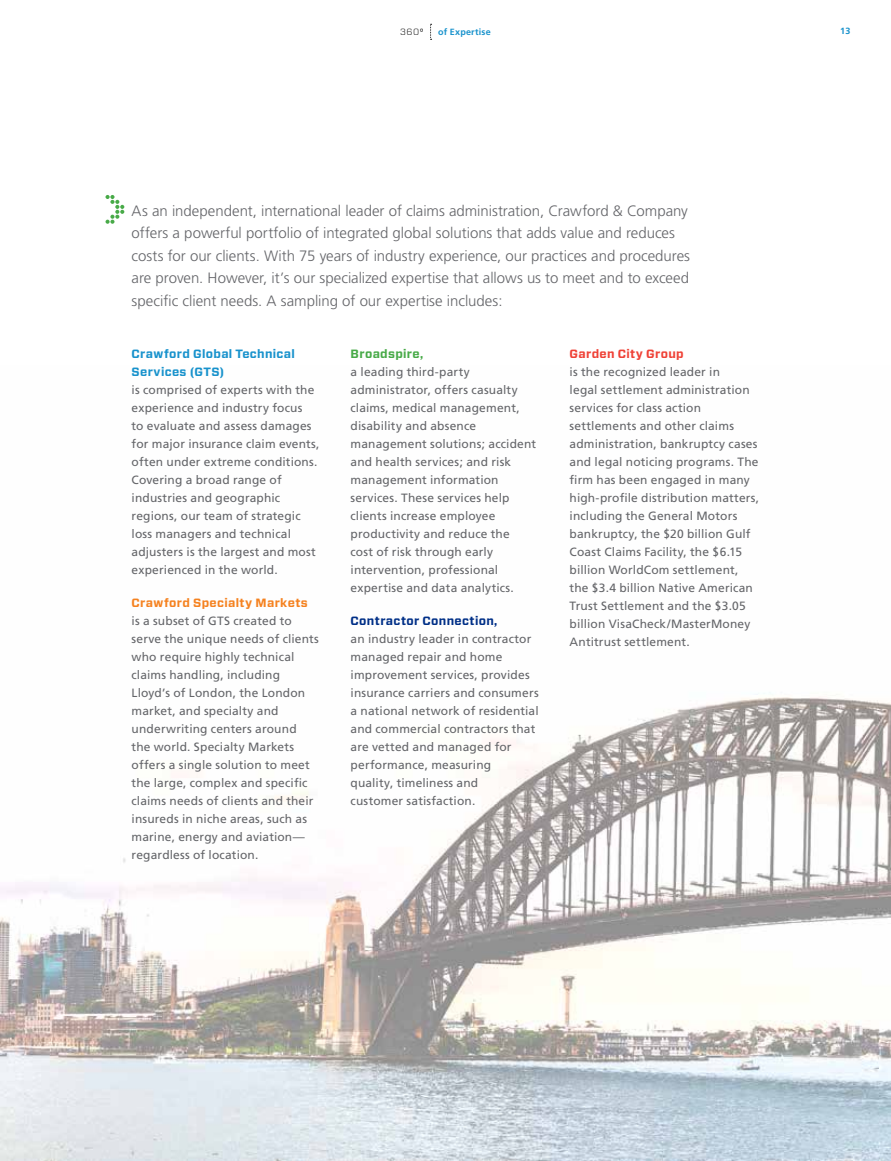
<style>
.page{position:relative;width:891px;height:1161px;background:#fff}
.page>*{position:absolute;margin:0;border:0;box-sizing:border-box;transform-origin:0 0}
.t1{font:300 15px/22.5px "Frutiger";color:#646569}
.t2{font:12px/18px "Frutiger";letter-spacing:.01em;color:#646569}
.t3{font:700 9px "Frutiger";letter-spacing:.025em;color:#1892cc}
.t4{font:300 9px "Forza";color:#000}
.s1{font-weight:400}
.s2{font-family:"Forza";font-weight:700;color:#1892cc}
.s3{font-family:"Forza";font-weight:700;color:#f58220}
.s4{font-family:"Forza";font-weight:700;color:#48aa48}
.s5{font-family:"Forza";font-weight:700;color:#002f87}
.s6{font-family:"Forza";font-weight:700;color:#ef4136}
</style>
<div class="page">
<img style="left:0;top:694px;width:891px;height:467px">
<svg style="left:430px;top:24px;width:2px;height:16px"></svg>
<svg style="left:106px;top:195px;width:18px;height:29px"></svg>
<p class="t4" style="left:400px;top:26px;width:25px">360<span class="s1">°</span></p>
<p class="t3" style="left:438px;top:27px;width:54px">of Expertise</p>
<p class="t3" style="left:840px;top:26px;width:12px">13</p>
<p class="t1" style="left:132px;top:199px;width:560px">As an independent, international leader of claims administration, Crawford &amp; Company offers a powerful portfolio of integrated global solutions that adds value and reduces costs for our clients. With 75 years of industry experience, our practices and procedures are proven. However, it’s our specialized expertise that allows us to meet and to exceed specific client needs. A sampling of our expertise includes:</p>
<p class="t2" style="left:132px;top:345px;width:189px"><span class="s2">Crawford Global Technical<br>Services (GTS)<br></span>is comprised of experts with the experience and industry focus<br>to evaluate and assess damages for major insurance claim events, often under extreme conditions.<br>Covering a broad range of industries and geographic regions, our team of strategic loss managers and technical adjusters is the largest and most experienced in the world.</p>
<p class="t2" style="left:132px;top:594px;width:189px"><span class="s3">Crawford Specialty Markets </span>is a subset of GTS created to serve the unique needs of clients who require highly technical claims handling, including<br>Lloyd’s of London, the London market, and specialty and underwriting centers around<br>the world. Specialty Markets offers a single solution to meet the large, complex and specific claims needs of clients and their insureds in niche areas, such as marine, energy and aviation— regardless of location.</p>
<p class="t2" style="left:351px;top:345px;width:187px"><span class="s4">Broadspire,<br></span>a leading third-party administrator, offers casualty claims, medical management, disability and absence management solutions; accident and health services; and risk management information services. These services help clients increase employee productivity and reduce the<br>cost of risk through early intervention, professional expertise and data analytics.</p>
<p class="t2" style="left:351px;top:612px;width:190px"><span class="s5">Contractor Connection,<br></span>an industry leader in contractor managed repair and home improvement services, provides insurance carriers and consumers a national network of residential and commercial contractors that are vetted and managed for performance, measuring<br>quality, timeliness and<br>customer satisfaction.</p>
<p class="t2" style="left:570px;top:345px;width:191px"><span class="s6">Garden City Group<br></span>is the recognized leader in<br>legal settlement administration services for class action settlements and other claims administration, bankruptcy cases and legal noticing programs. The firm has been engaged in many high-profile distribution matters, including the General Motors bankruptcy, the $20 billion Gulf<br>Coast Claims Facility, the $6.15 billion WorldCom settlement, the $3.4 billion Native American<br>Trust Settlement and the $3.05 billion VisaCheck/MasterMoney<br>Antitrust settlement.</p>
</div>
